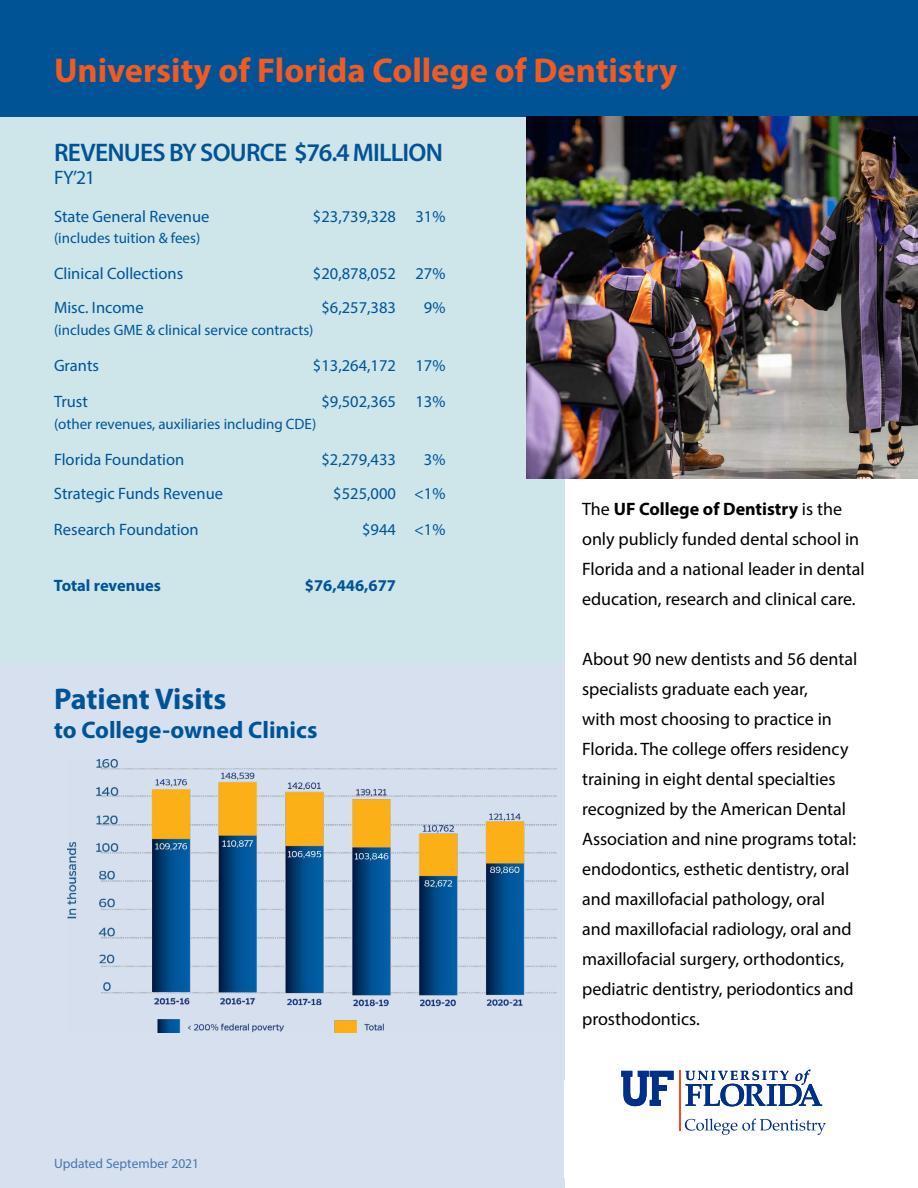
<style>
.page{position:relative;width:918px;height:1188px;background:#fff}
.page>*{position:absolute;margin:0;border:0;box-sizing:border-box;transform-origin:0 0}
.t1{font:700 34.5px "Myriad Pro";color:#f15a22}
.t2{font:700 30px "Myriad Pro";color:#005496}
.t3{font:600 25.5px "Myriad Pro";letter-spacing:-.03em;color:#005496}
.t4{font:700 24px "Myriad Pro";color:#005496}
.t5{font:19.5px "Myriad Pro";color:#005496}
.t6{font:18px/30px "Myriad Pro";color:#000}
.t7{font:16.5px "Myriad Pro";color:#005496}
.t8{font:700 16.5px "Myriad Pro";color:#005496}
.t9{font:15px "Myriad Pro";color:#005496}
.t10{font:13.5px "Myriad Pro";color:#4876ae}
.s1{font-weight:700}
</style>
<div class="page">
<div style="left:0;top:106px;width:565px;height:557px;background:#cee5ea"></div>
<div style="left:0;top:0;width:918px;height:117px;background:#005496"></div>
<div style="left:0;top:663px;width:565px;height:525px;background:#d7e0ee"></div>
<img style="left:67px;top:759px;width:490px;height:273px">
<img style="left:526px;top:117px;width:392px;height:361px">
<hr style="left:679px;top:1071px;width:2px;height:60px;background:#fe4815">
<svg style="left:685px;top:1070px;width:137px;height:36px"></svg>
<svg style="left:621px;top:1071px;width:53px;height:35px"></svg>
<svg style="left:685px;top:1119px;width:141px;height:16px"></svg>
<h1 class="t1" style="left:54px;top:48px;width:625px">University of Florida College of Dentistry</h1>
<h3 class="t3" style="left:54px;top:136px;width:390px">REVENUES BY SOURCE $76.4 MILLION</h3>
<p class="t5" style="left:54px;top:166px;width:43px">FY’21</p>
<p class="t7" style="left:54px;top:206px;width:157px">State General Revenue</p>
<p class="t7" style="left:313px;top:206px;width:134px">$23,739,328 31%</p>
<p class="t9" style="left:54px;top:229px;width:148px">(includes tuition &amp; fees)</p>
<p class="t7" style="left:54px;top:264px;width:131px">Clinical Collections</p>
<p class="t7" style="left:313px;top:264px;width:134px">$20,878,052 27%</p>
<p class="t7" style="left:54px;top:298px;width:91px">Misc. Income</p>
<p class="t7" style="left:321px;top:298px;width:76px">$6,257,383</p>
<p class="t7" style="left:424px;top:298px;width:23px">9%</p>
<p class="t9" style="left:54px;top:321px;width:261px">(includes GME &amp; clinical service contracts)</p>
<p class="t7" style="left:54px;top:355px;width:47px">Grants</p>
<p class="t7" style="left:313px;top:355px;width:134px">$13,264,172 17%</p>
<p class="t7" style="left:54px;top:391px;width:35px">Trust</p>
<p class="t7" style="left:321px;top:391px;width:126px">$9,502,365 13%</p>
<p class="t9" style="left:54px;top:414px;width:264px">(other revenues, auxiliaries including CDE)</p>
<p class="t7" style="left:54px;top:449px;width:132px">Florida Foundation</p>
<p class="t7" style="left:321px;top:449px;width:76px">$2,279,433</p>
<p class="t7" style="left:424px;top:449px;width:23px">3%</p>
<p class="t7" style="left:54px;top:483px;width:171px">Strategic Funds Revenue</p>
<p class="t7" style="left:333px;top:483px;width:114px">$525,000 &lt;1%</p>
<p class="t7" style="left:54px;top:519px;width:146px">Research Foundation</p>
<p class="t7" style="left:362px;top:519px;width:85px">$944 &lt;1%</p>
<p class="t8" style="left:54px;top:574px;width:108px">Total revenues</p>
<p class="t8" style="left:305px;top:574px;width:92px">$76,446,677</p>
<h2 class="t2" style="left:54px;top:679px;width:174px">Patient Visits</h2>
<h3 class="t4" style="left:54px;top:714px;width:265px">to College-owned Clinics</h3>
<p class="t10" style="left:54px;top:1155px;width:147px">Updated September 2021</p>
<p class="t6" style="left:582px;top:493px;width:284px">The <span class="s1">UF College of Dentistry</span> is the only publicly funded dental school in Florida and a national leader in dental education, research and clinical care.</p>
<p class="t6" style="left:582px;top:643px;width:277px">About 90 new dentists and 56 dental specialists graduate each year,<br>with most choosing to practice in Florida. The college offers residency training in eight dental specialties recognized by the American Dental Association and nine programs total: endodontics, esthetic dentistry, oral and maxillofacial pathology, oral and maxillofacial radiology, oral and maxillofacial surgery, orthodontics, pediatric dentistry, periodontics and prosthodontics.</p>
</div>
